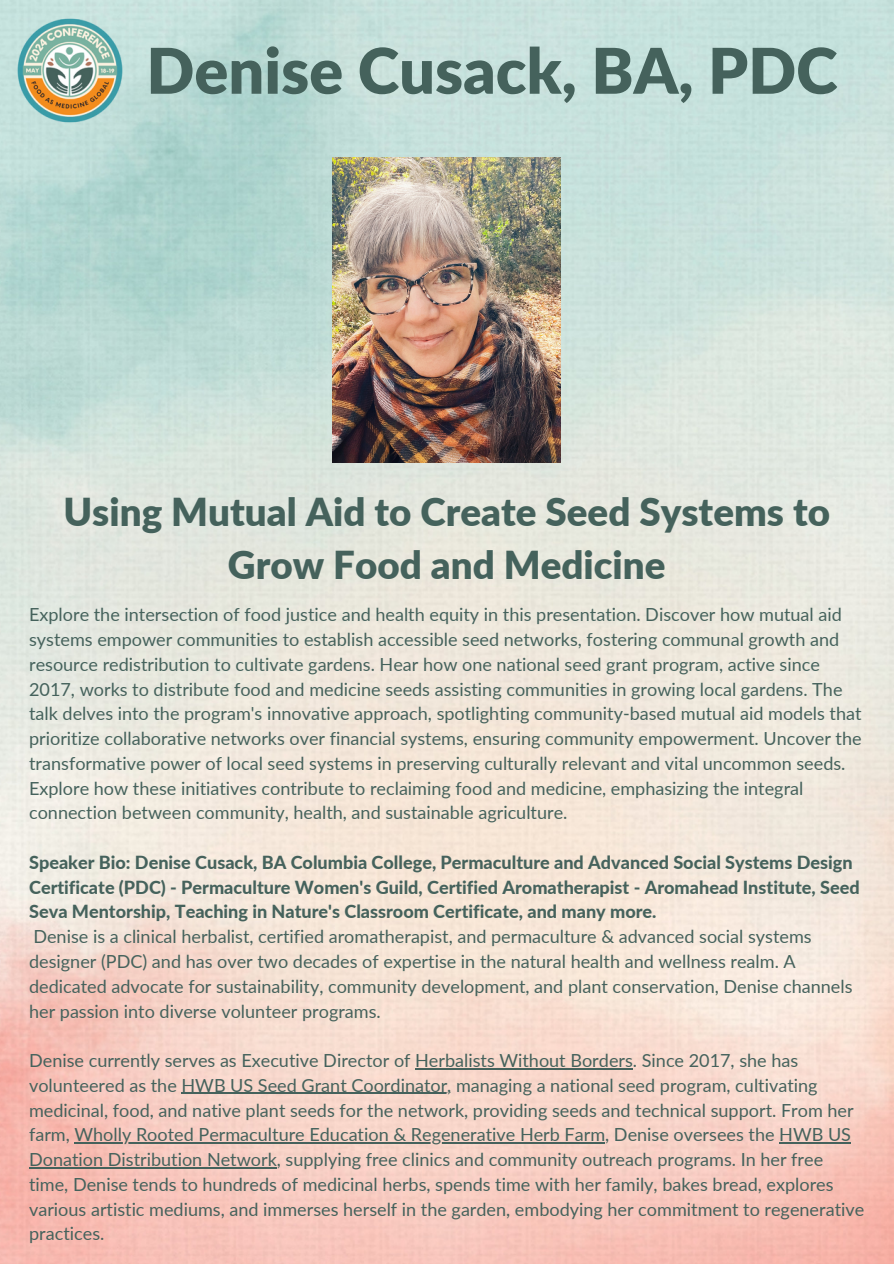
<style>
.page{position:relative;width:894px;height:1264px;background:#fff}
.page>*{position:absolute;margin:0;border:0;box-sizing:border-box;transform-origin:0 0}
.t1{font:900 63px "Lato";color:#45625c}
.t2{font:900 38.55px/53.2px "Lato";color:#45625c;text-align:center}
.t3{font:18px/24.8px "Lato";color:#45625c}
.t4{font:800 18px/24.8px "Lato";color:#45625c}
</style>
<div class="page">
<img style="left:0;top:0;width:893px;height:1263px">
<img style="left:0;top:0;width:141px;height:141px">
<img style="left:332px;top:157px;width:228px;height:305px">
<hr style="left:415px;top:1068px;width:217px;height:1px;background:#45625c">
<hr style="left:181px;top:1092px;width:270px;height:1px;background:#45625c">
<hr style="left:74px;top:1142px;width:531px;height:1px;background:#45625c">
<hr style="left:779px;top:1142px;width:71px;height:1px;background:#45625c">
<hr style="left:29px;top:1167px;width:248px;height:1px;background:#45625c">
<h1 class="t1" style="left:146px;top:32px;width:692px">Denise Cusack, BA, PDC</h1>
<h2 class="t2" style="left:63px;top:484px;width:768px">Using Mutual Aid to Create Seed Systems to<br>Grow Food and Medicine</h2>
<p class="t3" style="left:29px;top:602px;width:833px">Explore the intersection of food justice and health equity in this presentation. Discover how mutual aid systems empower communities to establish accessible seed networks, fostering communal growth and resource redistribution to cultivate gardens. Hear how one national seed grant program, active since 2017, works to distribute food and medicine seeds assisting communities in growing local gardens. The talk delves into the program's innovative approach, spotlighting community-based mutual aid models that prioritize collaborative networks over financial systems, ensuring community empowerment. Uncover the transformative power of local seed systems in preserving culturally relevant and vital uncommon seeds.<br>Explore how these initiatives contribute to reclaiming food and medicine, emphasizing the integral connection between community, health, and sustainable agriculture.</p>
<h2 class="t4" style="left:29px;top:849px;width:831px">Speaker Bio: Denise Cusack, BA Columbia College, Permaculture and Advanced Social Systems Design<br>Certificate (PDC) - Permaculture Women's Guild, Certified Aromatherapist - Aromahead Institute, Seed<br>Seva Mentorship, Teaching in Nature's Classroom Certificate, and many more.</h2>
<p class="t3" style="left:29px;top:923px;width:824px">Denise is a clinical herbalist, certified aromatherapist, and permaculture &amp; advanced social systems designer (PDC) and has over two decades of expertise in the natural health and wellness realm. A dedicated advocate for sustainability, community development, and plant conservation, Denise channels her passion into diverse volunteer programs.</p>
<p class="t3" style="left:29px;top:1047px;width:789px">Denise currently serves as Executive Director of Herbalists Without Borders. Since 2017, she has volunteered as the HWB US Seed Grant Coordinator, managing a national seed program, cultivating</p>
<p class="t3" style="left:29px;top:1097px;width:825px">medicinal, food, and native plant seeds for the network, providing seeds and technical support. From her farm, Wholly Rooted Permaculture Education &amp; Regenerative Herb Farm, Denise oversees the HWB US</p>
<p class="t3" style="left:29px;top:1146px;width:836px">Donation Distribution Network, supplying free clinics and community outreach programs. In her free time, Denise tends to hundreds of medicinal herbs, spends time with her family, bakes bread, explores various artistic mediums, and immerses herself in the garden, embodying her commitment to regenerative practices.</p>
</div>
